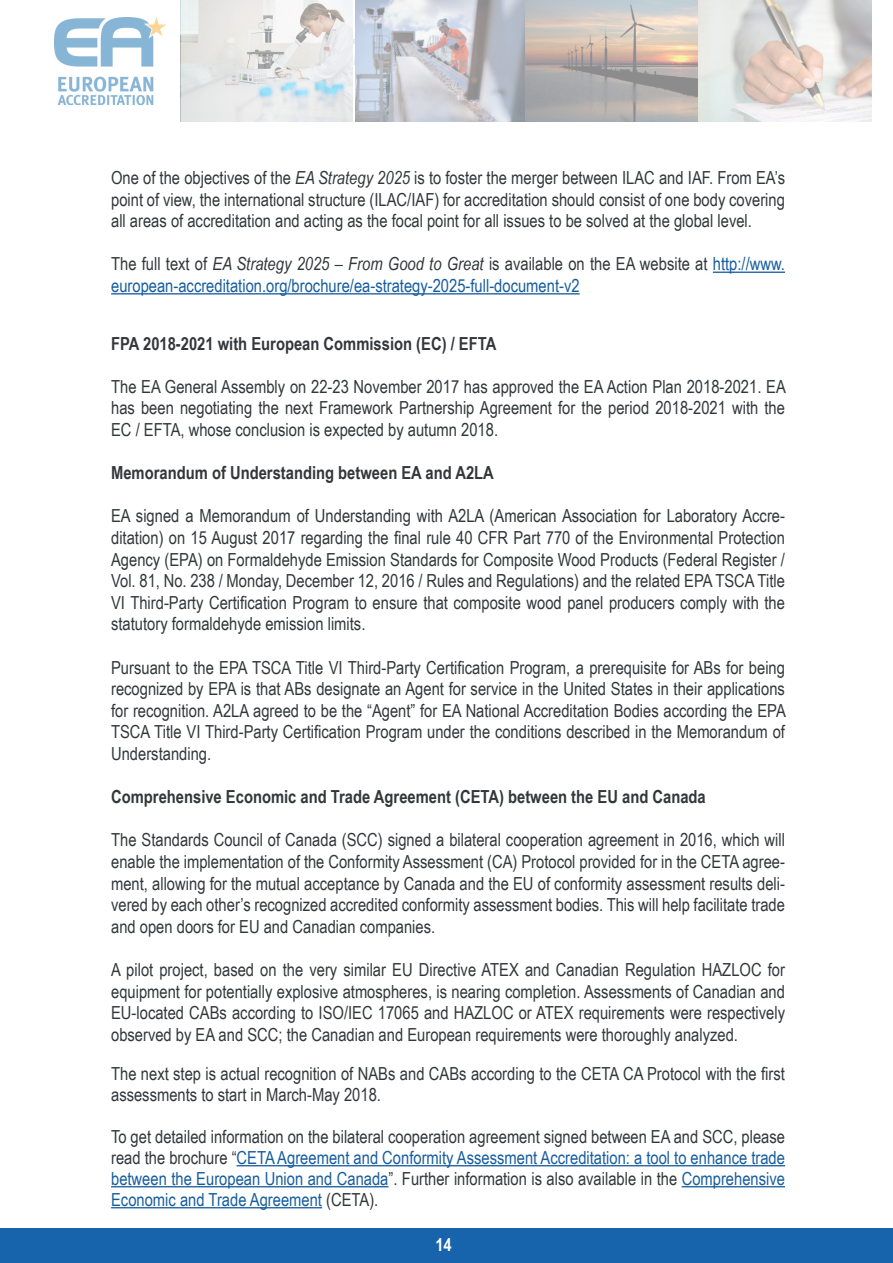
<style>
.page{position:relative;width:893px;height:1263px;background:#fff}
.page>*{position:absolute;margin:0;border:0;box-sizing:border-box;transform-origin:0 0}
.t1{font:18px/21.6px "Arial Narrow";color:#33373a;text-align:justify}
.t2{font:18px/21.6px "Arial Narrow";color:#175d9e}
.t3{font:700 18px "Arial Narrow";color:#33373a}
.t4{font:700 18px "Arial Narrow";color:#fff}
.s1{font-style:italic}
.s2{color:#33373a}
.s3{font-style:italic;color:#33373a}
.s4{color:#175d9e}
</style>
<div class="page">
<div style="left:0;top:1229px;width:893px;height:34px;background:#1764ac"></div>
<img style="left:54px;top:18px;width:112px;height:86px">
<svg style="left:181px;top:0;width:690px;height:121px;background:#d2d0d0"></svg>
<hr style="left:713px;top:272px;width:72px;height:1px;background:#175d9e">
<hr style="left:111px;top:293px;width:469px;height:1px;background:#175d9e">
<hr style="left:237px;top:1165px;width:548px;height:1px;background:#175d9e">
<hr style="left:111px;top:1186px;width:278px;height:1px;background:#175d9e">
<hr style="left:682px;top:1186px;width:103px;height:1px;background:#175d9e">
<hr style="left:111px;top:1207px;width:211px;height:1px;background:#175d9e">
<p class="t1" style="left:111px;top:166px;width:675px">One of the objectives of the <span class="s1">EA Strategy 2025</span> is to foster the merger between ILAC and IAF. From EA’s point of view, the international structure (ILAC/IAF) for accreditation should consist of one body covering all areas of accreditation and acting as the focal point for all issues to be solved at the global level.</p>
<p class="t2" style="left:111px;top:252px;width:675px"><span class="s2">The full text of</span> <span class="s3">EA Strategy 2025 – From Good to Great</span> <span class="s2">is available on the EA website at</span> http://www. european-accreditation.org/brochure/ea-strategy-2025-full-document-v2</p>
<p class="t3" style="left:111px;top:330px;width:387px">FPA 2018-2021 with European Commission (EC) / EFTA</p>
<p class="t1" style="left:111px;top:375px;width:676px">The EA General Assembly on 22-23 November 2017 has approved the EA Action Plan 2018-2021. EA has been negotiating the next Framework Partnership Agreement for the period 2018-2021 with the EC / EFTA, whose conclusion is expected by autumn 2018.</p>
<p class="t3" style="left:111px;top:459px;width:384px">Memorandum of Understanding between EA and A2LA</p>
<p class="t1" style="left:111px;top:504px;width:675px">EA signed a Memorandum of Understanding with A2LA (American Association for Laboratory Accre&shy;ditation) on 15 August 2017 regarding the final rule 40 CFR Part 770 of the Environmental Protection Agency (EPA) on Formaldehyde Emission Standards for Composite Wood Products (Federal Register / Vol. 81, No. 238 / Monday, December 12, 2016 / Rules and Regulations) and the related EPA TSCA Title VI Third-Party Certification Program to ensure that composite wood panel producers comply with the statutory formaldehyde emission limits.</p>
<p class="t1" style="left:111px;top:656px;width:676px">Pursuant to the EPA TSCA Title VI Third-Party Certification Program, a prerequisite for ABs for being recognized by EPA is that ABs designate an Agent for service in the United States in their applications for recognition. A2LA agreed to be the “Agent” for EA National Accreditation Bodies according the EPA TSCA Title VI Third-Party Certification Program under the conditions described in the Memorandum of Understanding.</p>
<p class="t3" style="left:111px;top:783px;width:596px">Comprehensive Economic and Trade Agreement (CETA) between the EU and Canada</p>
<p class="t1" style="left:111px;top:828px;width:675px">The Standards Council of Canada (SCC) signed a bilateral cooperation agreement in 2016, which will enable the implementation of the Conformity Assessment (CA) Protocol provided for in the CETA agree&shy;ment, allowing for the mutual acceptance by Canada and the EU of conformity assessment results deli&shy;vered by each other’s recognized accredited conformity assessment bodies. This will help facilitate trade and open doors for EU and Canadian companies.</p>
<p class="t1" style="left:111px;top:958px;width:675px">A pilot project, based on the very similar EU Directive ATEX and Canadian Regulation HAZLOC for equipment for potentially explosive atmospheres, is nearing completion. Assessments of Canadian and EU-located CABs according to ISO/IEC 17065 and HAZLOC or ATEX requirements were respectively observed by EA and SCC; the Canadian and European requirements were thoroughly analyzed.</p>
<p class="t1" style="left:111px;top:1062px;width:675px;line-height:21px">The next step is actual recognition of NABs and CABs according to the CETA CA Protocol with the first assessments to start in March-May 2018.</p>
<p class="t1" style="left:111px;top:1125px;width:675px;line-height:21px">To get detailed information on the bilateral cooperation agreement signed between EA and SCC, please read the brochure “<span class="s4">CETA Agreement and Conformity Assessment Accreditation: a tool to enhance trade between the European Union and Canada</span>”. Further information is also available in the <span class="s4">Comprehensive Economic and Trade Agreement</span> (CETA).</p>
<p class="t4" style="left:435px;top:1230px;width:18px">14</p>
</div>
